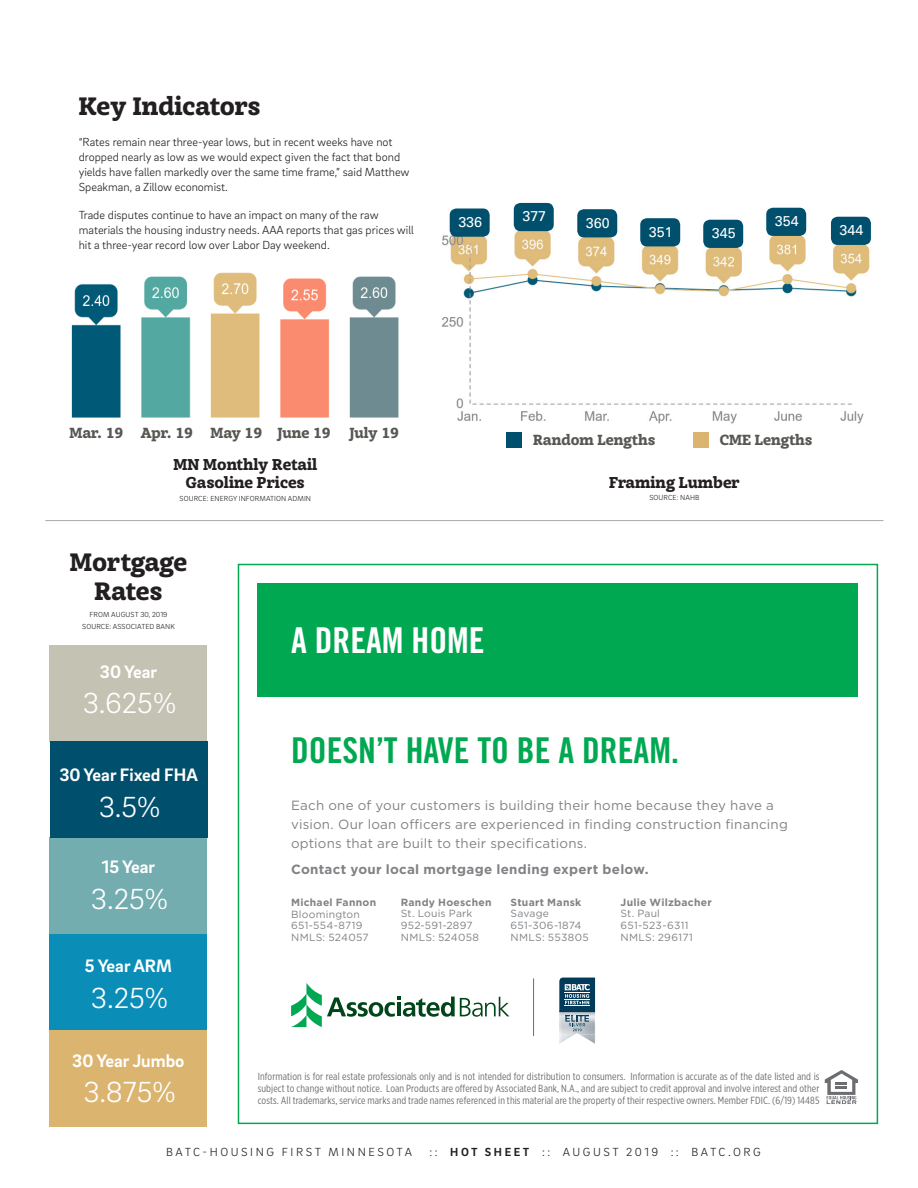
<style>
.page{position:relative;width:918px;height:1188px;background:#fff}
.page>*{position:absolute;margin:0;border:0;box-sizing:border-box;transform-origin:0 0}
.t1{font:35.55px "Trade Gothic LT Std Bd Cn 20";color:#00a851}
.t2{font:35.55px "Trade Gothic LT Std Bd Cn 20";color:#fff}
.t3{font:300 29.85px "Brix Sans";color:#fff}
.Section_headers{font:900 24px/28.8px "Achille FY";color:#231f20;text-align:center}
.t4{font:700 18.45px "Brix Sans";color:#fff}
.Chart_Title_-_Bigger{font:900 15px/18px "Achille FY";color:#231f20;text-align:center}
.t5{font:14.25px "Univers";color:#fff}
.t6{font:900 13.95px "Achille FY";color:#575754}
.t7{font:13.35px/19.2px "Gotham";letter-spacing:.015em;color:#808285}
.t8{font:700 13.35px "Gotham";letter-spacing:.02em;color:#808285}
.t9{font:300 12px/15px "Brix Sans";color:#231f20}
.t10{font:300 12px "Brix Sans";letter-spacing:.21em;color:#231f20}
.t11{font:300 12px "Brix Sans";letter-spacing:.215em;color:#231f20}
.t12{font:10.35px/11.9px "Gotham X Narrow";letter-spacing:.01em;color:#6c6d70;text-align:justify}
.t13{font:10.35px/11.9px "Gotham";letter-spacing:.025em;color:#808285}
.t14{font:300 7.5px "Brix Sans";letter-spacing:.015em;color:#231f20}
.s1{font-weight:700}
</style>
<div class="page">
<div style="left:258px;top:584px;width:600px;height:113px;background:#00a851"></div>
<svg style="left:825px;top:1070px;width:33px;height:34px"></svg>
<svg style="left:291px;top:983px;width:218px;height:44px"></svg>
<hr style="left:533px;top:978px;width:1px;height:58px;background:#6c6d70">
<img style="left:559px;top:1034px;width:36px;height:9px">
<img style="left:567px;top:1034px;width:20px;height:5px">
<svg style="left:559px;top:978px;width:36px;height:56px;background:#678798"></svg>
<div style="left:50px;top:934px;width:157px;height:97px;background:#0a8db7"></div>
<div style="left:50px;top:646px;width:157px;height:96px;background:#c4c2b3"></div>
<div style="left:50px;top:838px;width:157px;height:96px;background:#73adb0"></div>
<div style="left:50px;top:1031px;width:157px;height:96px;background:#dbb570"></div>
<div style="left:50px;top:742px;width:157px;height:96px;background:#004f6c"></div>
<hr style="left:45px;top:520px;width:838px;height:1px;background:#a8a9ad">
<img style="left:71px;top:272px;width:328px;height:146px">
<img style="left:441px;top:202px;width:430px;height:232px">
<div style="left:507px;top:432px;width:15px;height:16px;background:#004f6c"></div>
<div style="left:693px;top:432px;width:16px;height:16px;background:#dbb570"></div>
<div style="left:450px;top:208px;width:40px;height:29px;background:#004f6c;border-radius:7px"></div>
<div style="left:831px;top:217px;width:40px;height:28px;background:#004f6c;border-radius:7px"></div>
<div style="left:766px;top:208px;width:40px;height:28px;background:#004f6c;border-radius:7px"></div>
<div style="left:703px;top:220px;width:40px;height:28px;background:#004f6c;border-radius:7px"></div>
<div style="left:640px;top:218px;width:40px;height:28px;background:#004f6c;border-radius:7px"></div>
<div style="left:577px;top:209px;width:40px;height:28px;background:#004f6c;border-radius:7px"></div>
<div style="left:514px;top:203px;width:40px;height:28px;background:#004f6c;border-radius:7px"></div>
<p class="Section_headers" style="left:79px;top:89px;width:183px">Key Indicators</p>
<p class="t9" style="left:79px;top:134px;width:332px">“Rates remain near three-year lows, but in recent weeks have not dropped nearly as low as we would expect given the fact that bond yields have fallen markedly over the same time frame,” said Matthew Speakman, a Zillow economist.</p>
<p class="t9" style="left:79px;top:207px;width:337px">Trade disputes continue to have an impact on many of the raw materials the housing industry needs. AAA reports that gas prices will hit a three-year record low over Labor Day weekend.</p>
<p class="t5" style="left:458px;top:213px;width:25px">336</p>
<p class="t5" style="left:522px;top:208px;width:25px">377</p>
<p class="t5" style="left:586px;top:214px;width:25px">360</p>
<p class="t5" style="left:649px;top:223px;width:25px">351</p>
<p class="t5" style="left:712px;top:225px;width:25px">345</p>
<p class="t5" style="left:775px;top:213px;width:25px">354</p>
<p class="t5" style="left:840px;top:222px;width:25px">344</p>
<p class="t6" style="left:69px;top:420px;width:55px">Mar. 19</p>
<p class="t6" style="left:277px;top:420px;width:55px">June 19</p>
<p class="t6" style="left:349px;top:420px;width:51px">July 19</p>
<p class="t6" style="left:141px;top:420px;width:54px">Apr. 19</p>
<p class="t6" style="left:210px;top:420px;width:53px">May 19</p>
<p class="Chart_Title_-_Bigger" style="left:173px;top:454px;width:145px">MN Monthly Retail<br>Gasoline Prices</p>
<p class="t14" style="left:180px;top:494px;width:133px">SOURCE: ENERGY INFORMATION ADMIN</p>
<p class="Section_headers" style="left:70px;top:546px;width:119px">Mortgage<br>Rates</p>
<p class="t14" style="left:90px;top:610px;width:79px">FROM AUGUST 30, 2019</p>
<p class="t14" style="left:82px;top:621px;width:94px">SOURCE: ASSOCIATED BANK</p>
<p class="t4" style="left:100px;top:659px;width:59px">30 Year</p>
<p class="t3" style="left:83px;top:684px;width:95px">3.625%</p>
<p class="t2" style="left:291px;top:619px;width:195px">A DREAM HOME</p>
<p class="t6" style="left:533px;top:428px;width:124px">Random Lengths</p>
<p class="t6" style="left:720px;top:428px;width:94px">CME Lengths</p>
<p class="Chart_Title_-_Bigger" style="left:609px;top:472px;width:132px">Framing Lumber</p>
<p class="t14" style="left:649px;top:493px;width:52px">SOURCE: NAHB</p>
<p class="t4" style="left:59px;top:763px;width:140px">30 Year Fixed FHA</p>
<p class="t3" style="left:99px;top:788px;width:63px">3.5%</p>
<p class="t4" style="left:102px;top:855px;width:55px">15 Year</p>
<p class="t3" style="left:91px;top:880px;width:79px">3.25%</p>
<p class="t4" style="left:85px;top:954px;width:88px">5 Year ARM</p>
<p class="t3" style="left:91px;top:979px;width:79px">3.25%</p>
<p class="t4" style="left:72px;top:1048px;width:114px">30 Year Jumbo</p>
<p class="t3" style="left:83px;top:1073px;width:94px">3.875%</p>
<p class="t1" style="left:291px;top:729px;width:389px">DOESN’T HAVE TO BE A DREAM.</p>
<p class="t7" style="left:291px;top:795px;width:498px">Each one of your customers is building their home because they have a vision. Our loan officers are experienced in finding construction financing options that are built to their specifications.</p>
<p class="t8" style="left:291px;top:861px;width:359px">Contact your local mortgage lending expert below.</p>
<p class="t13" style="left:401px;top:896px;width:92px"><span class="s1">Randy Hoeschen<br></span>St. Louis Park<br>952-591-2897<br>NMLS: 524058</p>
<p class="t13" style="left:510px;top:896px;width:80px"><span class="s1">Stuart Mansk<br></span>Savage<br>651-306-1874<br>NMLS: 553805</p>
<p class="t13" style="left:620px;top:896px;width:93px"><span class="s1">Julie Wilzbacher<br></span>St. Paul<br>651-523-6311<br>NMLS: 296171</p>
<p class="t13" style="left:291px;top:896px;width:87px"><span class="s1">Michael Fannon<br></span>Bloomington<br>651-554-8719<br>NMLS: 524057</p>
<p class="t12" style="left:258px;top:1070px;width:563px">Information is for real estate professionals only and is not intended for distribution to consumers. Information is accurate as of the date listed and is subject to change without notice. Loan Products are offered by Associated Bank, N.A., and are subject to credit approval and involve interest and other costs. All trademarks, service marks and trade names referenced in this material are the property of their respective owners. Member FDIC. (6/19) 14485</p>
<p class="t11" style="left:166px;top:1144px;width:247px">BATC-HOUSING FIRST MINNESOTA</p>
<p class="t10" style="left:430px;top:1144px;width:333px">:: <span class="s1">HOT SHEET</span> :: AUGUST 2019 :: BATC.ORG</p>
</div>
